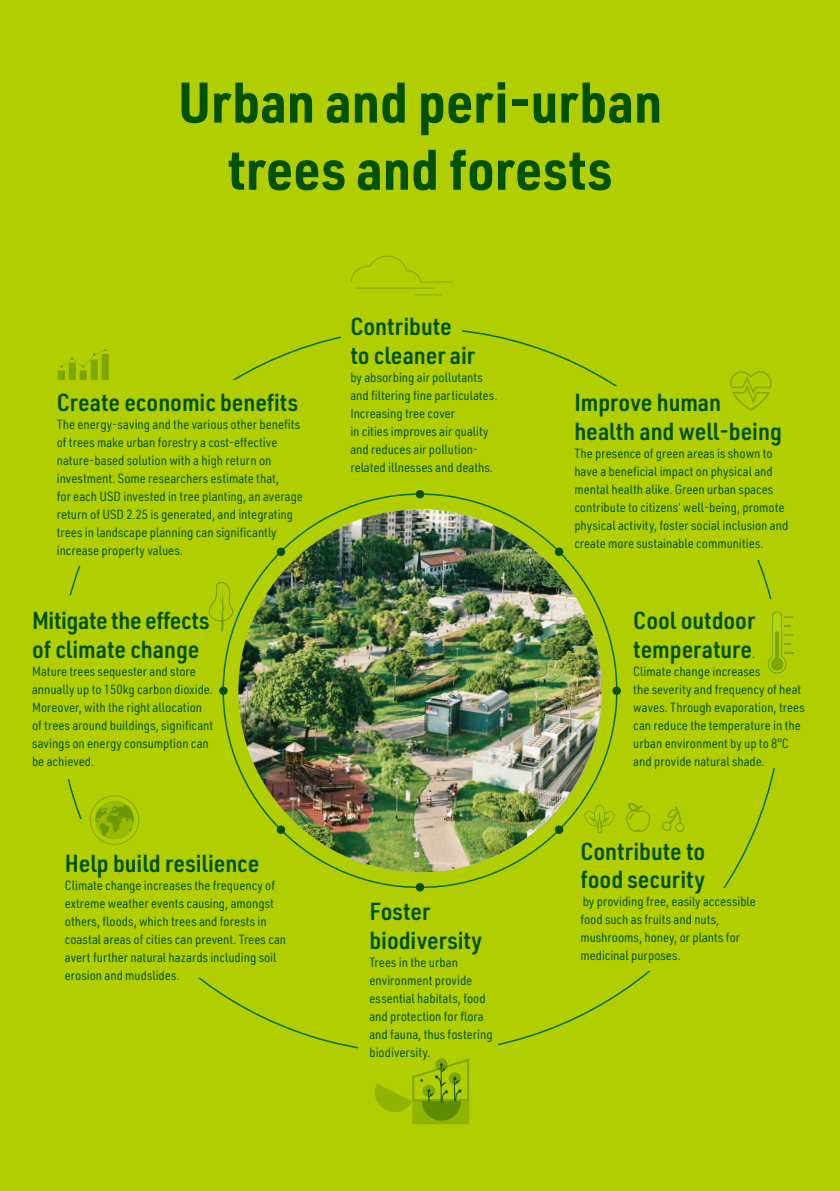
<style>
.page{position:relative;width:840px;height:1191px;background:#fff}
.page>*{position:absolute;margin:0;border:0;box-sizing:border-box;transform-origin:0 0}
.t1{font:700 56px/67.2px "URWDIN Semi Cond";color:#005100;text-align:center}
.t2{font:600 24px/28.8px "URWDIN Semi Cond";color:#005100}
.t3{font:13px/18px "URWDIN Semi Cond";color:#005100}
.s1{font-weight:400;font-size:13px}
</style>
<div class="page">
<div style="left:0;top:0;width:839px;height:1191px;background:#b0ce00"></div>
<img style="left:238px;top:509px;width:363px;height:363px;border-radius:181px">
<div style="left:415px;top:490px;width:9px;height:8px;background:#0b4e0e;border-radius:50%"></div>
<div style="left:415px;top:883px;width:9px;height:8px;background:#0b4e0e;border-radius:50%"></div>
<div style="left:612px;top:686px;width:8px;height:9px;background:#0b4e0e;border-radius:50%"></div>
<div style="left:219px;top:686px;width:8px;height:9px;background:#0b4e0e;border-radius:50%"></div>
<svg style="left:554px;top:547px;width:9px;height:9px"></svg>
<svg style="left:276px;top:825px;width:9px;height:9px"></svg>
<svg style="left:554px;top:825px;width:9px;height:9px"></svg>
<svg style="left:276px;top:547px;width:9px;height:9px"></svg>
<svg style="left:350px;top:255px;width:102px;height:27px"></svg>
<svg style="left:356px;top:288px;width:85px;height:7px"></svg>
<svg style="left:767px;top:594px;width:27px;height:80px"></svg>
<svg style="left:730px;top:371px;width:42px;height:40px"></svg>
<svg style="left:375px;top:1058px;width:94px;height:66px"></svg>
<svg style="left:90px;top:795px;width:50px;height:50px"></svg>
<div style="left:58px;top:370px;width:7px;height:10px;background:#7ea704"></div>
<div style="left:69px;top:362px;width:7px;height:18px;background:#7ea704"></div>
<div style="left:80px;top:370px;width:7px;height:10px;background:#7ea704"></div>
<div style="left:91px;top:359px;width:7px;height:21px;background:#7ea704"></div>
<div style="left:101px;top:354px;width:8px;height:26px;background:#7ea704"></div>
<svg style="left:60px;top:349px;width:46px;height:19px"></svg>
<svg style="left:584px;top:804px;width:31px;height:29px"></svg>
<svg style="left:662px;top:806px;width:22px;height:26px"></svg>
<svg style="left:626px;top:803px;width:24px;height:29px"></svg>
<svg style="left:208px;top:582px;width:25px;height:49px"></svg>
<h1 class="t1" style="left:178px;top:67px;width:485px">Urban and peri-urban trees and forests</h1>
<h2 class="t2" style="left:57px;top:387px;width:243px">Create economic benefits</h2>
<p class="t3" style="left:57px;top:415px;width:248px">The energy-saving and the various other benefits of trees make urban forestry a cost-effective nature-based solution with a high return on investment. Some researchers estimate that,<br>for each USD invested in tree planting, an average return of USD 2.25 is generated, and integrating trees in landscape planning can significantly increase property values.</p>
<h2 class="t2" style="left:32px;top:605px;width:179px">Mitigate the effects of climate change</h2>
<p class="t3" style="left:32px;top:662px;width:183px">Mature trees sequester and store annually up to 150kg carbon dioxide.<br>Moreover, with the right allocation of trees around buildings, significant savings on energy consumption can be achieved.</p>
<h2 class="t2" style="left:65px;top:847px;width:196px">Help build resilience</h2>
<p class="t3" style="left:65px;top:875px;width:223px">Climate change increases the frequency of extreme weather events causing, amongst others, floods, which trees and forests in coastal areas of cities can prevent. Trees can avert further natural hazards including soil erosion and mudslides.</p>
<h2 class="t2" style="left:350px;top:311px;width:126px">Contribute to cleaner air</h2>
<p class="t3" style="left:350px;top:368px;width:148px">by absorbing air pollutants and filtering fine particulates.<br>Increasing tree cover<br>in cities improves air quality and reduces air pollution&shy;related illnesses and deaths.</p>
<h2 class="t2" style="left:369px;top:896px;width:114px">Foster biodiversity</h2>
<p class="t3" style="left:369px;top:953px;width:125px">Trees in the urban environment provide essential habitats, food and protection for flora and fauna, thus fostering biodiversity.</p>
<h2 class="t2" style="left:574px;top:387px;width:209px">Improve human health and well-being</h2>
<p class="t3" style="left:574px;top:443px;width:215px">The presence of green areas is shown to have a beneficial impact on physical and mental health alike. Green urban spaces contribute to citizens’ well-being, promote physical activity, foster social inclusion and create more sustainable communities.</p>
<h2 class="t2" style="left:633px;top:605px;width:123px">Cool outdoor temperature<span class="s1">.</span></h2>
<p class="t3" style="left:633px;top:662px;width:173px">Climate change increases<br>the severity and frequency of heat waves. Through evaporation, trees can reduce the temperature in the urban environment by up to 8°C and provide natural shade.</p>
<h2 class="t2" style="left:580px;top:835px;width:126px">Contribute to food security</h2>
<p class="t3" style="left:580px;top:892px;width:177px">by providing free, easily accessible food such as fruits and nuts, mushrooms, honey, or plants for medicinal purposes.</p>
</div>
